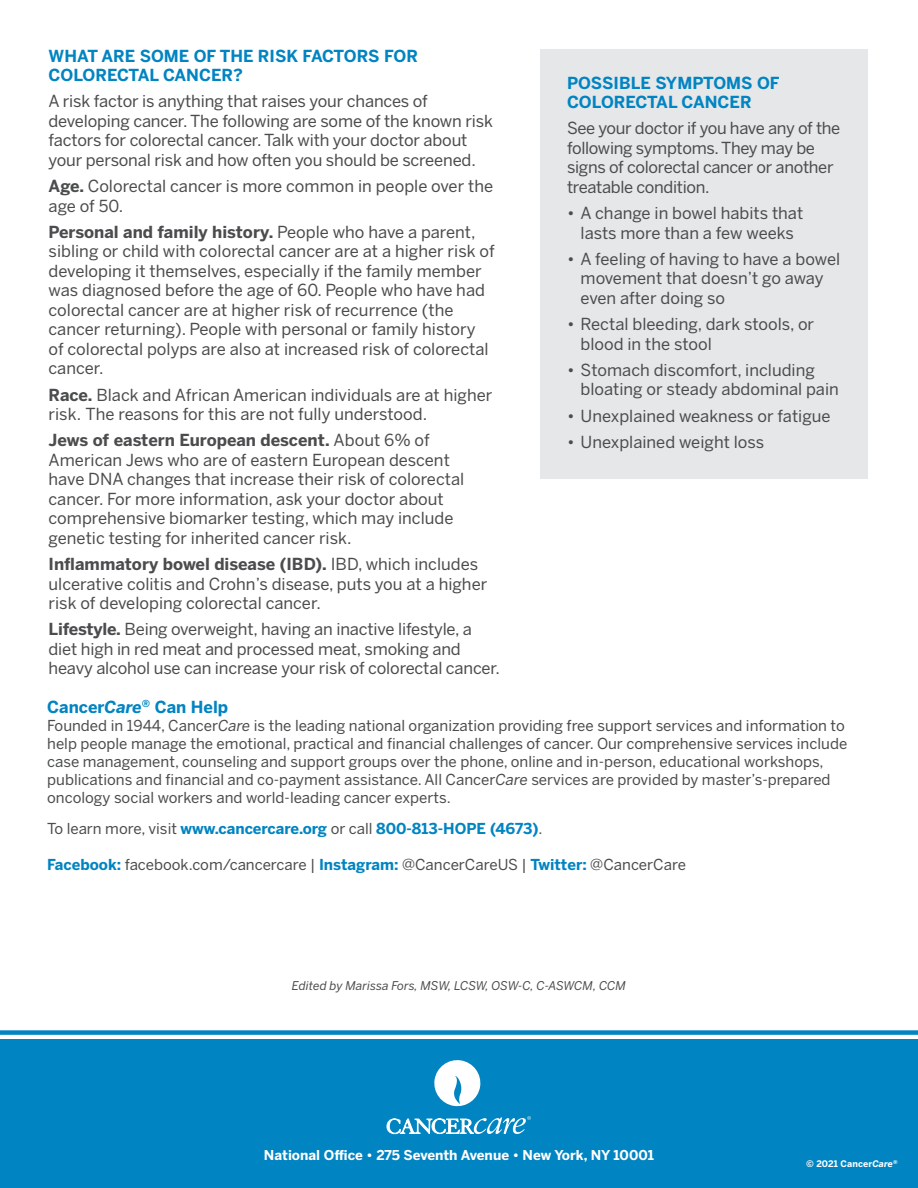
<style>
.page{position:relative;width:918px;height:1188px;background:#fff}
.page>*{position:absolute;margin:0;border:0;box-sizing:border-box;transform-origin:0 0}
.Leadder{font:16.5px/19.5px "Benton Sans";color:#4b4c4d}
.Leadder-2{font:16.5px/19.5px "Benton Sans";letter-spacing:-.02em;color:#4b4c4d}
.Leadder-3{font:700 16.5px/19.5px "Benton Sans";color:#0084c2}
.Leadder-4{font:15px/18px "Benton Sans";color:#4b4c4d}
.Leadder-5{font:700 15px "Benton Sans";color:#0084c2}
.t1{font:700 13.5px "Benton Sans";color:#fff}
.Leadder-6{font:italic 12px "Benton Sans";letter-spacing:-.01em;color:#4b4c4d}
.Leadder-7{font:700 9px "Benton Sans";letter-spacing:.01em;color:#fff}
.s1{font-weight:700}
.s2{font-style:italic}
.s3{font-weight:400;color:#4b4c4d}
.s4{font-weight:700;color:#0084c2}
</style>
<div class="page">
<div style="left:540px;top:49px;width:328px;height:429px;background:#e6e7e9"></div>
<div style="left:0;top:1040px;width:918px;height:148px;background:#0084c2"></div>
<svg style="left:434px;top:1060px;width:47px;height:47px"></svg>
<svg style="left:387px;top:1116px;width:144px;height:18px"></svg>
<div style="left:0;top:1030px;width:918px;height:5px;background:#0084c2"></div>
<p class="Leadder-3" style="left:49px;top:46px;width:371px">WHAT ARE SOME OF THE RISK FACTORS FOR<br>COLORECTAL CANCER?</p>
<p class="Leadder" style="left:49px;top:91px;width:446px">A risk factor is anything that raises your chances of developing cancer. The following are some of the known risk factors for colorectal cancer. Talk with your doctor about your personal risk and how often you should be screened.</p>
<p class="Leadder" style="left:49px;top:176px;width:446px"><span class="s1">Age.</span> Colorectal cancer is more common in people over the age of 50.</p>
<p class="Leadder" style="left:49px;top:222px;width:448px"><span class="s1">Personal and family history.</span> People who have a parent, sibling or child with colorectal cancer are at a higher risk of developing it themselves, especially if the family member was diagnosed before the age of 60. People who have had colorectal cancer are at higher risk of recurrence (the cancer returning). People with personal or family history of colorectal polyps are also at increased risk of colorectal cancer.</p>
<p class="Leadder" style="left:49px;top:385px;width:445px"><span class="s1">Race.</span> Black and African American individuals are at higher risk. The reasons for this are not fully understood.</p>
<p class="Leadder" style="left:49px;top:430px;width:417px"><span class="s1">Jews of eastern European descent.</span> About 6% of American Jews who are of eastern European descent have DNA changes that increase their risk of colorectal cancer. For more information, ask your doctor about comprehensive biomarker testing, which may include genetic testing for inherited cancer risk.</p>
<p class="Leadder" style="left:49px;top:554px;width:440px"><span class="s1">Inflammatory bowel disease (IBD).</span> IBD, which includes ulcerative colitis and Crohn’s disease, puts you at a higher risk of developing colorectal cancer.</p>
<p class="Leadder" style="left:49px;top:619px;width:453px"><span class="s1">Lifestyle.</span> Being overweight, having an inactive lifestyle, a diet high in red meat and processed meat, smoking and heavy alcohol use can increase your risk of colorectal cancer.</p>
<p class="Leadder-3" style="left:567px;top:73px;width:214px">POSSIBLE SYMPTOMS OF<br>COLORECTAL CANCER</p>
<p class="Leadder-2" style="left:567px;top:118px;width:275px">See your doctor if you have any of the following symptoms. They may be signs of colorectal cancer or another treatable condition.</p>
<p class="Leadder" style="left:567px;top:203px;width:238px;text-align:center">• A change in bowel habits that lasts more than a few weeks</p>
<p class="Leadder" style="left:581px;top:249px;width:261px;text-indent:-14px">• A feeling of having to have a bowel movement that doesn’t go away even after doing so</p>
<p class="Leadder" style="left:581px;top:314px;width:235px;text-indent:-14px">• Rectal bleeding, dark stools, or blood in the stool</p>
<p class="Leadder" style="left:581px;top:360px;width:260px;text-indent:-14px">• Stomach discomfort, including bloating or steady abdominal pain</p>
<p class="Leadder" style="left:567px;top:406px;width:265px">• Unexplained weakness or fatigue</p>
<p class="Leadder" style="left:567px;top:432px;width:199px">• Unexplained weight loss</p>
<p class="Leadder-3" style="left:47px;top:697px;width:183px">Cancer<span class="s2">Care</span><sup>®</sup> Can Help</p>
<p class="Leadder-4" style="left:47px;top:716px;width:802px">Founded in 1944, Cancer<span class="s2">Care</span> is the leading national organization providing free support services and information to help people manage the emotional, practical and financial challenges of cancer. Our comprehensive services include case management, counseling and support groups over the phone, online and in-person, educational workshops, publications and financial and co-payment assistance. All Cancer<span class="s2">Care</span> services are provided by master’s-prepared oncology social workers and world-leading cancer experts.</p>
<p class="Leadder-5" style="left:47px;top:820px;width:497px"><span class="s3">To learn more, visit</span> www.cancercare.org <span class="s3">or call</span> 800-813-HOPE (4673)<span class="s3">.</span></p>
<p class="Leadder-4" style="left:47px;top:855px;width:640px"><span class="s4">Facebook:</span> facebook.com/cancercare | <span class="s4">Instagram:</span> @CancerCareUS | <span class="s4">Twitter:</span> @CancerCare</p>
<p class="Leadder-6" style="left:292px;top:979px;width:336px">Edited by Marissa Fors, MSW, LCSW, OSW-C, C-ASWCM, CCM</p>
<p class="t1" style="left:264px;top:1147px;width:392px">National Office • 275 Seventh Avenue • New York, NY 10001</p>
<p class="Leadder-7" style="left:806px;top:1158px;width:93px">© 2021 Cancer<span class="s2">Care</span><sup>®</sup></p>
</div>
